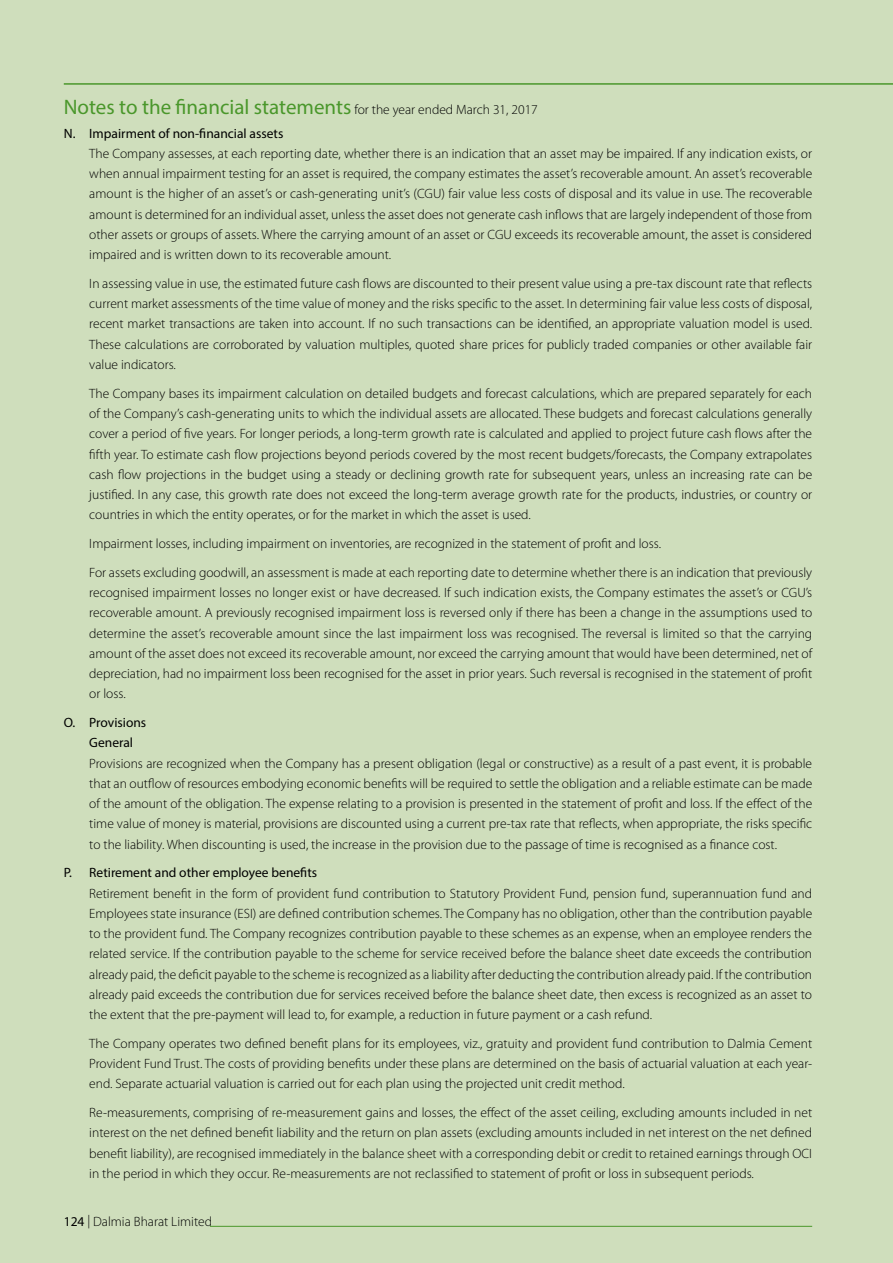
<style>
.page{position:relative;width:893px;height:1263px;background:#cfdebc}
.page>*{position:absolute;margin:0;border:0;box-sizing:border-box;transform-origin:0 0}
.t1{font:21px "Myriad Pro";color:#4a972b}
.t2{font:300 13.5px/20.2px "Myriad Pro";color:#000;text-align:justify}
.t3{font:13.5px/20.2px "Myriad Pro";color:#000}
.s1{font-weight:300;font-size:13.5px;color:#000}
.s2{font-weight:400}
</style>
<div class="page">
<hr style="left:64px;top:83px;width:829px;height:2px;background:#4a972b">
<hr style="left:210px;top:1226px;width:602px;height:1px;background:#4a972b">
<h1 class="t1" style="left:64px;top:94px;width:476px">Notes to the financial statements <span class="s1">for the year ended March 31, 2017</span></h1>
<p class="t3" style="left:64px;top:123px;width:221px">N. Impairment of non-financial assets</p>
<p class="t2" style="left:89px;top:144px;width:724px">The Company assesses, at each reporting date, whether there is an indication that an asset may be impaired. If any indication exists, or when annual impairment testing for an asset is required, the company estimates the asset’s recoverable amount. An asset’s recoverable amount is the higher of an asset’s or cash-generating unit’s (CGU) fair value less costs of disposal and its value in use. The recoverable amount is determined for an individual asset, unless the asset does not generate cash inflows that are largely independent of those from other assets or groups of assets. Where the carrying amount of an asset or CGU exceeds its recoverable amount, the asset is considered impaired and is written down to its recoverable amount.</p>
<p class="t2" style="left:89px;top:274px;width:724px">In assessing value in use, the estimated future cash flows are discounted to their present value using a pre-tax discount rate that reflects current market assessments of the time value of money and the risks specific to the asset. In determining fair value less costs of disposal, recent market transactions are taken into account. If no such transactions can be identified, an appropriate valuation model is used.<br>These calculations are corroborated by valuation multiples, quoted share prices for publicly traded companies or other available fair value indicators.</p>
<p class="t2" style="left:89px;top:383px;width:724px">The Company bases its impairment calculation on detailed budgets and forecast calculations, which are prepared separately for each of the Company’s cash-generating units to which the individual assets are allocated. These budgets and forecast calculations generally cover a period of five years. For longer periods, a long-term growth rate is calculated and applied to project future cash flows after the fifth year. To estimate cash flow projections beyond periods covered by the most recent budgets/forecasts, the Company extrapolates cash flow projections in the budget using a steady or declining growth rate for subsequent years, unless an increasing rate can be justified. In any case, this growth rate does not exceed the long-term average growth rate for the products, industries, or country or countries in which the entity operates, or for the market in which the asset is used.</p>
<p class="t2" style="left:89px;top:529px;width:724px;line-height:28.8px">Impairment losses, including impairment on inventories, are recognized in the statement of profit and loss.<br>For assets excluding goodwill, an assessment is made at each reporting date to determine whether there is an indication that previously</p>
<p class="t2" style="left:89px;top:583px;width:724px">recognised impairment losses no longer exist or have decreased. If such indication exists, the Company estimates the asset’s or CGU’s recoverable amount. A previously recognised impairment loss is reversed only if there has been a change in the assumptions used to determine the asset’s recoverable amount since the last impairment loss was recognised. The reversal is limited so that the carrying amount of the asset does not exceed its recoverable amount, nor exceed the carrying amount that would have been determined, net of depreciation, had no impairment loss been recognised for the asset in prior years. Such reversal is recognised in the statement of profit or loss.</p>
<p class="t3" style="left:89px;top:712px;width:58px;text-indent:-26px">O. Provisions<br>General</p>
<p class="t2" style="left:89px;top:753px;width:724px">Provisions are recognized when the Company has a present obligation (legal or constructive) as a result of a past event, it is probable that an outflow of resources embodying economic benefits will be required to settle the obligation and a reliable estimate can be made of the amount of the obligation. The expense relating to a provision is presented in the statement of profit and loss. If the effect of the time value of money is material, provisions are discounted using a current pre-tax rate that reflects, when appropriate, the risks specific to the liability. When discounting is used, the increase in the provision due to the passage of time is recognised as a finance cost.</p>
<p class="t3" style="left:64px;top:862px;width:255px">P. Retirement and other employee benefits</p>
<p class="t2" style="left:89px;top:883px;width:724px">Retirement benefit in the form of provident fund contribution to Statutory Provident Fund, pension fund, superannuation fund and Employees state insurance (ESI) are defined contribution schemes. The Company has no obligation, other than the contribution payable to the provident fund. The Company recognizes contribution payable to these schemes as an expense, when an employee renders the related service. If the contribution payable to the scheme for service received before the balance sheet date exceeds the contribution already paid, the deficit payable to the scheme is recognized as a liability after deducting the contribution already paid. If the contribution already paid exceeds the contribution due for services received before the balance sheet date, then excess is recognized as an asset to the extent that the pre-payment will lead to, for example, a reduction in future payment or a cash refund.</p>
<p class="t2" style="left:89px;top:1033px;width:724px">The Company operates two defined benefit plans for its employees, viz., gratuity and provident fund contribution to Dalmia Cement Provident Fund Trust. The costs of providing benefits under these plans are determined on the basis of actuarial valuation at each year&shy;end. Separate actuarial valuation is carried out for each plan using the projected unit credit method.</p>
<p class="t2" style="left:89px;top:1103px;width:724px">Re-measurements, comprising of re-measurement gains and losses, the effect of the asset ceiling, excluding amounts included in net interest on the net defined benefit liability and the return on plan assets (excluding amounts included in net interest on the net defined benefit liability), are recognised immediately in the balance sheet with a corresponding debit or credit to retained earnings through OCI in the period in which they occur. Re-measurements are not reclassified to statement of profit or loss in subsequent periods.</p>
<p class="t2" style="left:64px;top:1212px;width:150px"><span class="s2">124</span> | Dalmia Bharat Limited</p>
</div>
